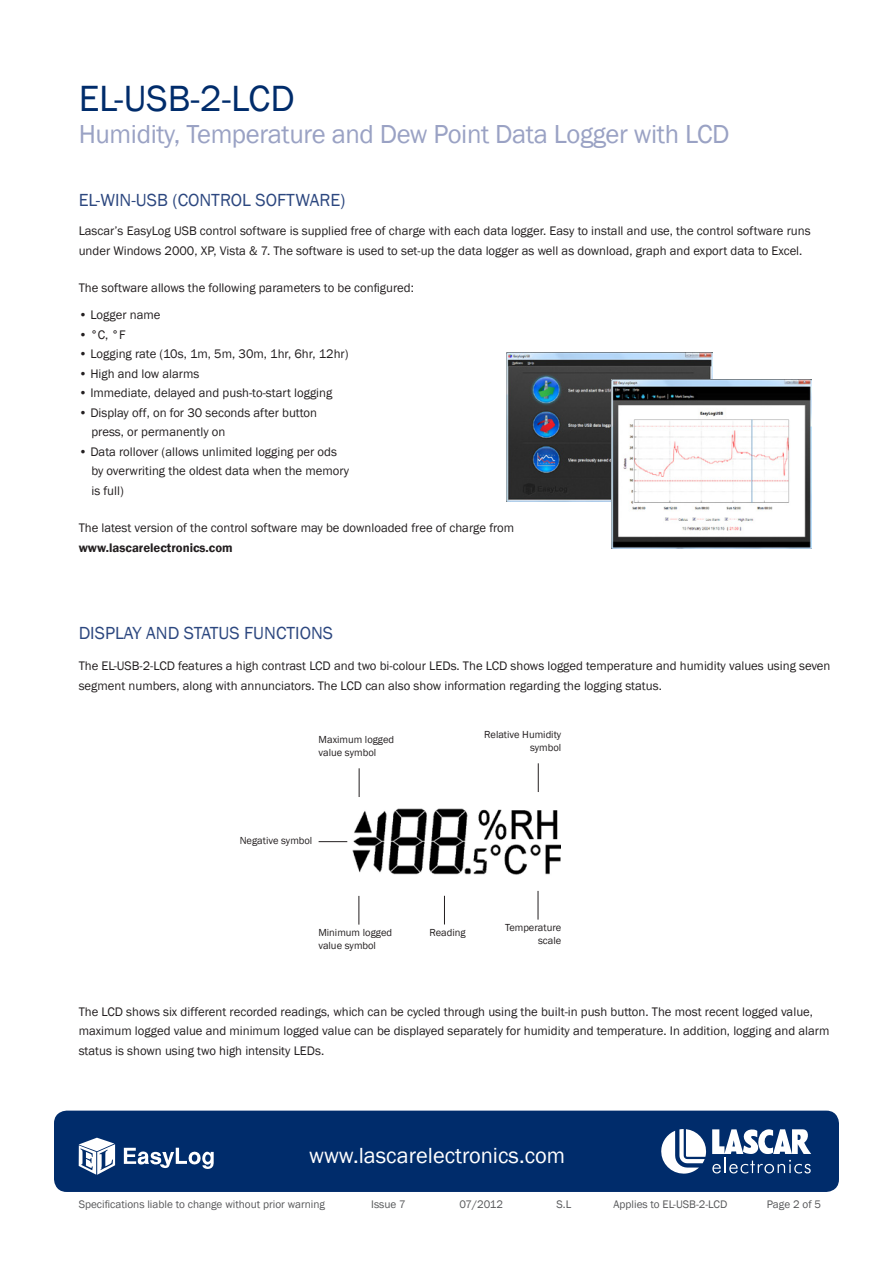
<style>
.page{position:relative;width:893px;height:1263px;background:#fff}
.page>*{position:absolute;margin:0;border:0;box-sizing:border-box;transform-origin:0 0}
.t1{font:37.5px "Franklin Gothic";color:#002c6b}
.t2{font:26.85px "Franklin Gothic";letter-spacing:-.015em;color:#9aa2c4}
.t3{font:22.5px "Franklin Gothic";color:#fff}
.t4{font:18px "Franklin Gothic";color:#2c477f}
.t5{font:12.75px/19.5px "Franklin Gothic";color:#231f20}
.t6{font:600 12.75px "Franklin Gothic";color:#231f20}
.t7{font:11.25px "Franklin Gothic";color:#57585a}
.t8{font:10.5px/13.5px "Franklin Gothic";color:#231f20;text-align:right}
</style>
<div class="page">
<div style="left:54px;top:1110px;width:785px;height:82px;background:#002c6b;border-radius:13px"></div>
<svg style="left:712px;top:1129px;width:99px;height:44px"></svg>
<svg style="left:661px;top:1129px;width:45px;height:44px"></svg>
<svg style="left:124px;top:1148px;width:90px;height:21px"></svg>
<svg style="left:79px;top:1138px;width:36px;height:37px"></svg>
<img style="left:352px;top:808px;width:209px;height:67px">
<svg style="left:538px;top:891px;width:1px;height:28px"></svg>
<svg style="left:538px;top:763px;width:1px;height:29px"></svg>
<svg style="left:359px;top:896px;width:1px;height:28px"></svg>
<svg style="left:359px;top:768px;width:1px;height:29px"></svg>
<svg style="left:444px;top:896px;width:1px;height:28px"></svg>
<svg style="left:319px;top:841px;width:28px;height:1px"></svg>
<img style="left:506px;top:352px;width:206px;height:150px">
<img style="left:611px;top:379px;width:200px;height:170px">
<p class="t1" style="left:79px;top:76px;width:217px">EL-USB-2-LCD</p>
<p class="t2" style="left:79px;top:118px;width:652px">Humidity, Temperature and Dew Point Data Logger with LCD</p>
<p class="t4" style="left:79px;top:189px;width:268px">EL-WIN-USB (CONTROL SOFTWARE)</p>
<p class="t5" style="left:79px;top:221px;width:733px">Lascar’s EasyLog USB control software is supplied free of charge with each data logger. Easy to install and use, the control software runs</p>
<p class="t5" style="left:79px;top:241px;width:725px">under Windows 2000, XP, Vista &amp; 7. The software is used to set-up the data logger as well as download, graph and export data to Excel.</p>
<p class="t5" style="left:79px;top:278px;width:337px">The software allows the following parameters to be configured:</p>
<p class="t5" style="left:79px;top:305px;width:83px">• Logger name</p>
<p class="t5" style="left:79px;top:325px;width:48px">• °C, °F</p>
<p class="t5" style="left:79px;top:344px;width:271px">• Logging rate (10s, 1m, 5m, 30m, 1hr, 6hr, 12hr)</p>
<p class="t5" style="left:79px;top:364px;width:122px">• High and low alarms</p>
<p class="t5" style="left:79px;top:383px;width:255px">• Immediate, delayed and push-to-start logging</p>
<p class="t5" style="left:79px;top:403px;width:240px">• Display off, on for 30 seconds after button</p>
<p class="t5" style="left:91px;top:422px;width:136px">press, or permanently on</p>
<p class="t5" style="left:79px;top:442px;width:260px">• Data rollover (allows unlimited logging per ods</p>
<p class="t5" style="left:91px;top:461px;width:259px">by overwriting the oldest data when the memory</p>
<p class="t5" style="left:91px;top:481px;width:34px">is full)</p>
<p class="t5" style="left:79px;top:518px;width:437px">The latest version of the control software may be downloaded free of charge from</p>
<p class="t6" style="left:79px;top:540px;width:156px">www.lascarelectronics.com</p>
<p class="t4" style="left:79px;top:622px;width:256px">DISPLAY AND STATUS FUNCTIONS</p>
<p class="t5" style="left:79px;top:656px;width:753px">The EL-USB-2-LCD features a high contrast LCD and two bi-colour LEDs. The LCD shows logged temperature and humidity values using seven segment numbers, along with annunciators. The LCD can also show information regarding the logging status.</p>
<p class="t8" style="left:319px;top:733px;width:77px">Maximum logged</p>
<p class="t8" style="left:319px;top:746px;width:59px">value symbol</p>
<p class="t8" style="left:240px;top:834px;width:74px">Negative symbol</p>
<p class="t8" style="left:318px;top:926px;width:75px">Minimum logged</p>
<p class="t8" style="left:318px;top:939px;width:59px">value symbol</p>
<p class="t8" style="left:484px;top:728px;width:79px">Relative Humidity symbol</p>
<p class="t8" style="left:429px;top:925px;width:38px">Reading</p>
<p class="t8" style="left:505px;top:921px;width:58px">Temperature</p>
<p class="t8" style="left:538px;top:934px;width:25px">scale</p>
<p class="t5" style="left:79px;top:1002px;width:752px">The LCD shows six different recorded readings, which can be cycled through using the built-in push button. The most recent logged value, maximum logged value and minimum logged value can be displayed separately for humidity and temperature. In addition, logging and alarm status is shown using two high intensity LEDs.</p>
<p class="t3" style="left:309px;top:1141px;width:258px">www.lascarelectronics.com</p>
<p class="t7" style="left:79px;top:1198px;width:248px">Specifications liable to change without prior warning</p>
<p class="t7" style="left:371px;top:1198px;width:36px">Issue 7</p>
<p class="t7" style="left:459px;top:1198px;width:45px">07/2012</p>
<p class="t7" style="left:557px;top:1198px;width:16px">S.L</p>
<p class="t7" style="left:613px;top:1198px;width:115px">Applies to EL-USB-2-LCD</p>
<p class="t7" style="left:767px;top:1198px;width:56px">Page 2 of 5</p>
</div>
